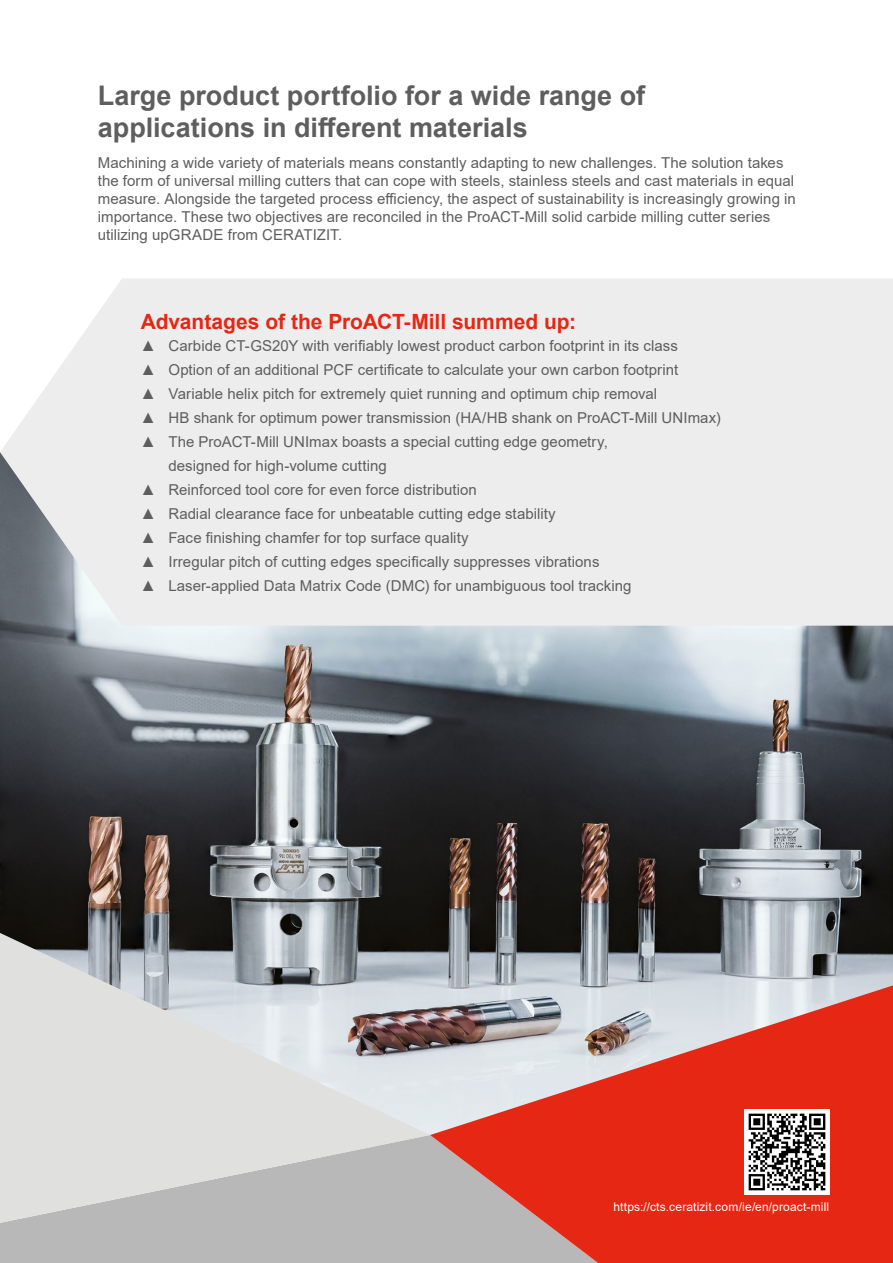
<style>
.page{position:relative;width:893px;height:1263px;background:#fff}
.page>*{position:absolute;margin:0;border:0;box-sizing:border-box;transform-origin:0 0}
.t1{font:700 27px/32.4px "Arial";color:#5f5e5e}
.t2{font:700 21px "Arial";color:#e52713}
.t3{font:15px/18px "Arial";letter-spacing:.005em;color:#5f5e5e}
.t4{font:12px "Arial";letter-spacing:.01em;color:#fff}
</style>
<div class="page">
<img style="left:0;top:626px;width:893px;height:359px">
<div style="left:0;top:279px;width:893px;height:347px;background:#ededed"></div>
<div style="left:0;top:1223px;width:430px;height:40px;background:#b9b8b8"></div>
<svg style="left:0;top:933px;width:430px;height:290px;background:#c8c9cb"></svg>
<svg style="left:430px;top:985px;width:463px;height:278px;background:#d96459"></svg>
<img style="left:744px;top:1109px;width:85px;height:85px">
<h1 class="t1" style="left:98px;top:79px;width:549px">Large product portfolio for a wide range of applications in different materials</h1>
<p class="t3" style="left:98px;top:154px;width:700px">Machining a wide variety of materials means constantly adapting to new challenges. The solution takes the form of universal milling cutters that can cope with steels, stainless steels and cast materials in equal measure. Alongside the targeted process efficiency, the aspect of sustainability is increasingly growing in importance. These two objectives are reconciled in the ProACT-Mill solid carbide milling cutter series utilizing upGRADE from CERATIZIT.</p>
<h2 class="t2" style="left:141px;top:307px;width:437px">Advantages of the ProACT-Mill summed up:</h2>
<p class="t3" style="left:141px;top:336px;width:539px">▲ Carbide CT-GS20Y with verifiably lowest product carbon footprint in its class</p>
<p class="t3" style="left:141px;top:360px;width:539px">▲ Option of an additional PCF certificate to calculate your own carbon footprint</p>
<p class="t3" style="left:141px;top:384px;width:518px">▲ Variable helix pitch for extremely quiet running and optimum chip removal</p>
<p class="t3" style="left:141px;top:408px;width:582px">▲ HB shank for optimum power transmission (HA/HB shank on ProACT-Mill UNImax)</p>
<p class="t3" style="left:168px;top:429px;width:441px;line-height:24px;text-indent:-28px">▲ The ProACT-Mill UNImax boasts a special cutting edge geometry, designed for high-volume cutting</p>
<p class="t3" style="left:141px;top:480px;width:338px">▲ Reinforced tool core for even force distribution</p>
<p class="t3" style="left:141px;top:504px;width:416px">▲ Radial clearance face for unbeatable cutting edge stability</p>
<p class="t3" style="left:141px;top:528px;width:329px">▲ Face finishing chamfer for top surface quality</p>
<p class="t3" style="left:141px;top:552px;width:460px">▲ Irregular pitch of cutting edges specifically suppresses vibrations</p>
<p class="t3" style="left:141px;top:576px;width:492px">▲ Laser-applied Data Matrix Code (DMC) for unambiguous tool tracking</p>
<p class="t4" style="left:613px;top:1199px;width:217px">https://cts.ceratizit.com/ie/en/proact-mill</p>
</div>
